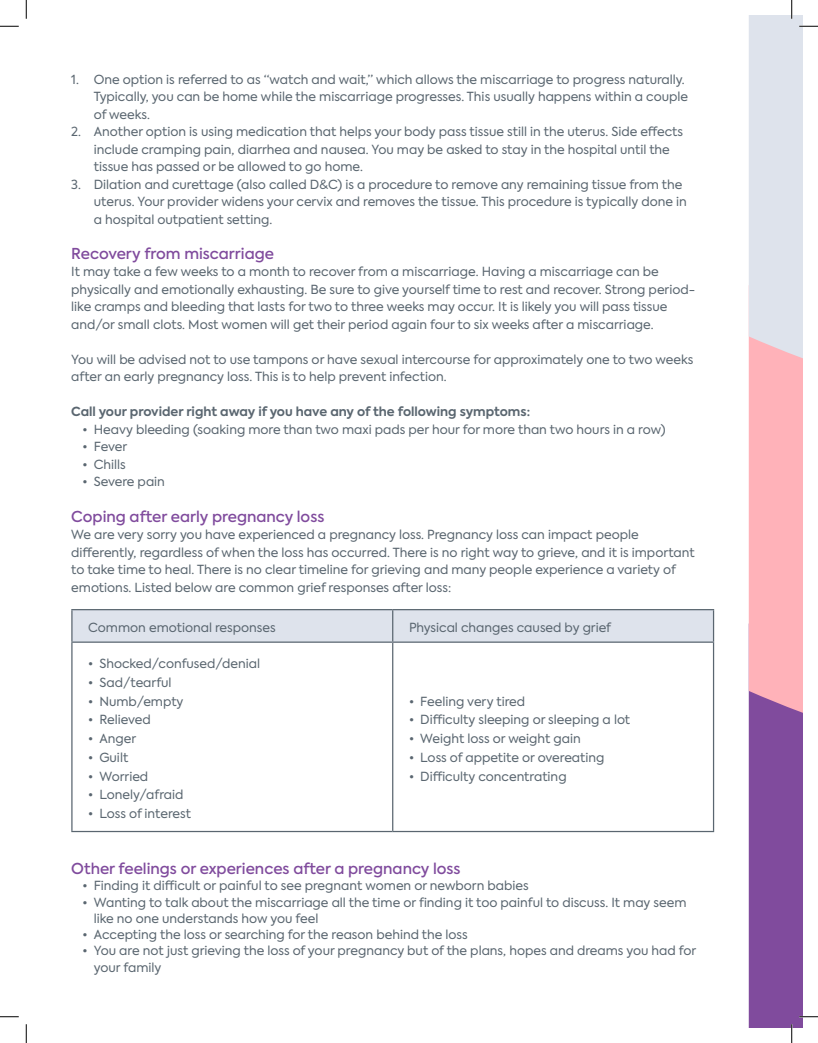
<style>
.page{position:relative;width:818px;height:1043px;background:#fff}
.page>*{position:absolute;margin:0;border:0;box-sizing:border-box;transform-origin:0 0}
.t1{font:500 15px "Axiforma";color:#804b9d}
.t2{font:12.5px/17.5px "Axiforma";color:#5a6670}
.t3{font:700 12.5px "Axiforma";color:#5a6670}
</style>
<div class="page">
<div style="left:72px;top:610px;width:640px;height:31px;background:#dee3ec"></div>
<hr style="left:71px;top:609px;width:321px;height:1px;background:#5a6670">
<hr style="left:71px;top:610px;width:1px;height:31px;background:#5a6670">
<hr style="left:392px;top:609px;width:322px;height:1px;background:#5a6670">
<hr style="left:392px;top:610px;width:1px;height:31px;background:#5a6670">
<hr style="left:712px;top:610px;width:2px;height:31px;background:#5a6670">
<hr style="left:71px;top:641px;width:321px;height:1px;background:#5a6670">
<hr style="left:71px;top:642px;width:1px;height:188px;background:#5a6670">
<hr style="left:392px;top:641px;width:322px;height:1px;background:#5a6670">
<hr style="left:392px;top:642px;width:1px;height:188px;background:#5a6670">
<hr style="left:712px;top:642px;width:2px;height:188px;background:#5a6670">
<hr style="left:71px;top:830px;width:321px;height:2px;background:#5a6670">
<hr style="left:392px;top:830px;width:322px;height:2px;background:#5a6670">
<svg style="left:0;top:25px;width:19px;height:2px"></svg>
<svg style="left:0;top:1016px;width:19px;height:1px"></svg>
<svg style="left:25px;top:0;width:2px;height:19px"></svg>
<svg style="left:25px;top:1024px;width:2px;height:18px"></svg>
<svg style="left:748px;top:0;width:70px;height:1042px"></svg>
<p class="t2" style="left:94px;top:71px;width:595px;text-indent:-22px">1. One option is referred to as “watch and wait,” which allows the miscarriage to progress naturally.<br>Typically, you can be home while the miscarriage progresses. This usually happens within a couple of weeks.</p>
<p class="t2" style="left:94px;top:123px;width:590px;text-indent:-22px">2. Another option is using medication that helps your body pass tissue still in the uterus. Side effects include cramping pain, diarrhea and nausea. You may be asked to stay in the hospital until the tissue has passed or be allowed to go home.</p>
<p class="t2" style="left:94px;top:176px;width:594px;text-indent:-22px">3. Dilation and curettage (also called D&amp;C) is a procedure to remove any remaining tissue from the uterus. Your provider widens your cervix and removes the tissue. This procedure is typically done in a hospital outpatient setting.</p>
<p class="t1" style="left:71px;top:243px;width:204px">Recovery from miscarriage</p>
<p class="t2" style="left:71px;top:263px;width:625px">It may take a few weeks to a month to recover from a miscarriage. Having a miscarriage can be physically and emotionally exhausting. Be sure to give yourself time to rest and recover. Strong period&shy;like cramps and bleeding that lasts for two to three weeks may occur. It is likely you will pass tissue and/or small clots. Most women will get their period again four to six weeks after a miscarriage.</p>
<p class="t2" style="left:71px;top:351px;width:623px">You will be advised not to use tampons or have sexual intercourse for approximately one to two weeks after an early pregnancy loss. This is to help prevent infection.</p>
<p class="t3" style="left:71px;top:403px;width:460px">Call your provider right away if you have any of the following symptoms:</p>
<p class="t2" style="left:82px;top:421px;width:584px">• Heavy bleeding (soaking more than two maxi pads per hour for more than two hours in a row)</p>
<p class="t2" style="left:82px;top:438px;width:46px">• Fever</p>
<p class="t2" style="left:82px;top:456px;width:45px">• Chills</p>
<p class="t2" style="left:82px;top:473px;width:84px">• Severe pain</p>
<p class="t1" style="left:71px;top:506px;width:254px">Coping after early pregnancy loss</p>
<p class="t2" style="left:71px;top:526px;width:625px">We are very sorry you have experienced a pregnancy loss. Pregnancy loss can impact people differently, regardless of when the loss has occurred. There is no right way to grieve, and it is important to take time to heal. There is no clear timeline for grieving and many people experience a variety of emotions. Listed below are common grief responses after loss:</p>
<p class="t2" style="left:88px;top:619px;width:189px">Common emotional responses</p>
<p class="t2" style="left:409px;top:619px;width:204px">Physical changes caused by grief</p>
<p class="t2" style="left:88px;top:655px;width:173px">• Shocked/confused/denial</p>
<p class="t2" style="left:88px;top:673px;width:85px">• Sad/tearful</p>
<p class="t2" style="left:88px;top:692px;width:97px">• Numb/empty</p>
<p class="t2" style="left:88px;top:711px;width:64px">• Relieved</p>
<p class="t2" style="left:88px;top:730px;width:50px">• Anger</p>
<p class="t2" style="left:88px;top:748px;width:42px">• Guilt</p>
<p class="t2" style="left:88px;top:767px;width:62px">• Worried</p>
<p class="t2" style="left:88px;top:786px;width:97px">• Lonely/afraid</p>
<p class="t2" style="left:88px;top:805px;width:104px">• Loss of interest</p>
<p class="t2" style="left:409px;top:692px;width:118px">• Feeling very tired</p>
<p class="t2" style="left:409px;top:711px;width:223px">• Difficulty sleeping or sleeping a lot</p>
<p class="t2" style="left:409px;top:730px;width:173px">• Weight loss or weight gain</p>
<p class="t2" style="left:409px;top:748px;width:197px">• Loss of appetite or overeating</p>
<p class="t2" style="left:409px;top:767px;width:159px">• Difficulty concentrating</p>
<p class="t1" style="left:71px;top:858px;width:391px">Other feelings or experiences after a pregnancy loss</p>
<p class="t2" style="left:82px;top:877px;width:447px">• Finding it difficult or painful to see pregnant women or newborn babies</p>
<p class="t2" style="left:94px;top:894px;width:594px;line-height:16.2px;text-indent:-11px">• Wanting to talk about the miscarriage all the time or finding it too painful to discuss. It may seem like no one understands how you feel</p>
<p class="t2" style="left:82px;top:926px;width:387px">• Accepting the loss or searching for the reason behind the loss</p>
<p class="t2" style="left:94px;top:943px;width:604px;line-height:16.2px;text-indent:-11px">• You are not just grieving the loss of your pregnancy but of the plans, hopes and dreams you had for your family</p>
</div>
